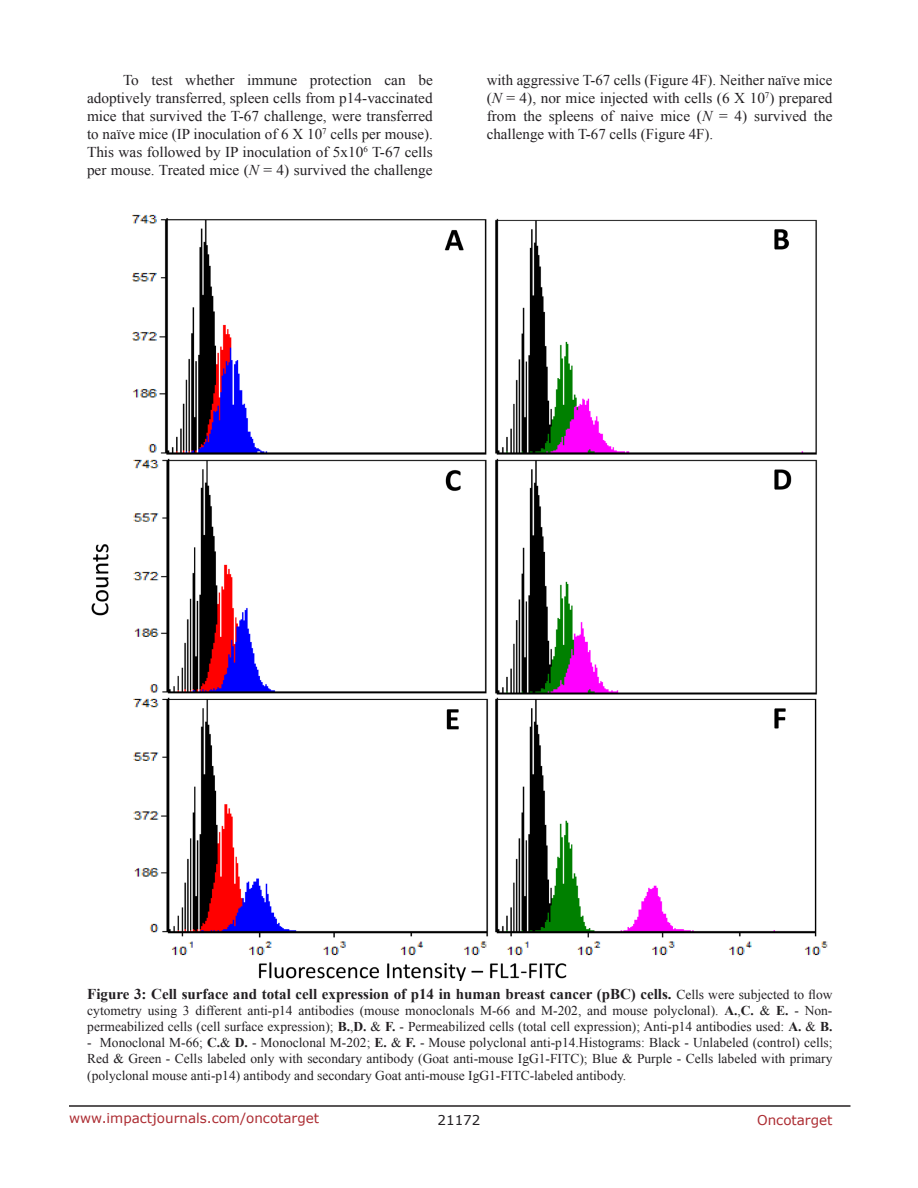
<style>
.page{position:relative;width:918px;height:1188px;background:#fff}
.page>*{position:absolute;margin:0;border:0;box-sizing:border-box;transform-origin:0 0}
.BodyText{font:15px/18px "Times New Roman";color:#221f22;text-align:justify}
.FigureText{font:700 15px "Times New Roman";color:#221f22}
.FigureText-2{font:13.5px/16.2px "Times New Roman";color:#221f22}
.t1{font:13.5px "Verdana";color:#ac2b31}
.t2{font:13.5px "Verdana";color:#221f22}
.s1{font-style:italic}
.s2{font-weight:400;font-size:13.5px}
.s3{font-weight:700}
</style>
<div class="page">
<hr style="left:69px;top:1105px;width:781px;height:2px;background:#231f20">
<img style="left:91px;top:214px;width:737px;height:767px">
<p class="BodyText" style="left:87px;top:71px;width:347px;text-indent:36px">To test whether immune protection can be adoptively transferred, spleen cells from p14-vaccinated mice that survived the T-67 challenge, were transferred to naïve mice (IP inoculation of 6 X 10<sup>7</sup> cells per mouse).<br>This was followed by IP inoculation of 5x10<sup>6</sup> T-67 cells per mouse. Treated mice (<span class="s1">N</span> = 4) survived the challenge</p>
<p class="BodyText" style="left:487px;top:71px;width:347px">with aggressive T-67 cells (Figure 4F). Neither naïve mice (<span class="s1">N</span> = 4), nor mice injected with cells (6 X 10<sup>7</sup>) prepared from the spleens of naive mice (<span class="s1">N</span> = 4) survived the challenge with T-67 cells (Figure 4F).</p>
<p class="FigureText" style="left:87px;top:983px;width:747px">Figure 3: Cell surface and total cell expression of p14 in human breast cancer (pBC) cells. <span class="s2">Cells were subjected to flow</span></p>
<p class="FigureText-2" style="left:87px;top:1002px;width:747px">cytometry using 3 different anti-p14 antibodies (mouse monoclonals M-66 and M-202, and mouse polyclonal). <span class="s3">A.</span>,<span class="s3">C.</span> &amp; <span class="s3">E.</span> - Non&shy;permeabilized cells (cell surface expression); <span class="s3">B.</span>,<span class="s3">D.</span> &amp; <span class="s3">F.</span> - Permeabilized cells (total cell expression); Anti-p14 antibodies used: <span class="s3">A.</span> &amp; <span class="s3">B.</span></p>
<p class="FigureText-2" style="left:87px;top:1034px;width:747px;text-align:justify">- Monoclonal M-66; <span class="s3">C.</span>&amp; <span class="s3">D.</span> - Monoclonal M-202; <span class="s3">E.</span> &amp; <span class="s3">F.</span> - Mouse polyclonal anti-p14.Histograms: Black - Unlabeled (control) cells; Red &amp; Green - Cells labeled only with secondary antibody (Goat anti-mouse IgG1-FITC); Blue &amp; Purple - Cells labeled with primary (polyclonal mouse anti-p14) antibody and secondary Goat anti-mouse IgG1-FITC-labeled antibody.</p>
<p class="t1" style="left:69px;top:1109px;width:252px">www.impactjournals.com/oncotarget</p>
<p class="t2" style="left:438px;top:1111px;width:44px">21172</p>
<p class="t1" style="left:757px;top:1111px;width:77px">Oncotarget</p>
</div>
